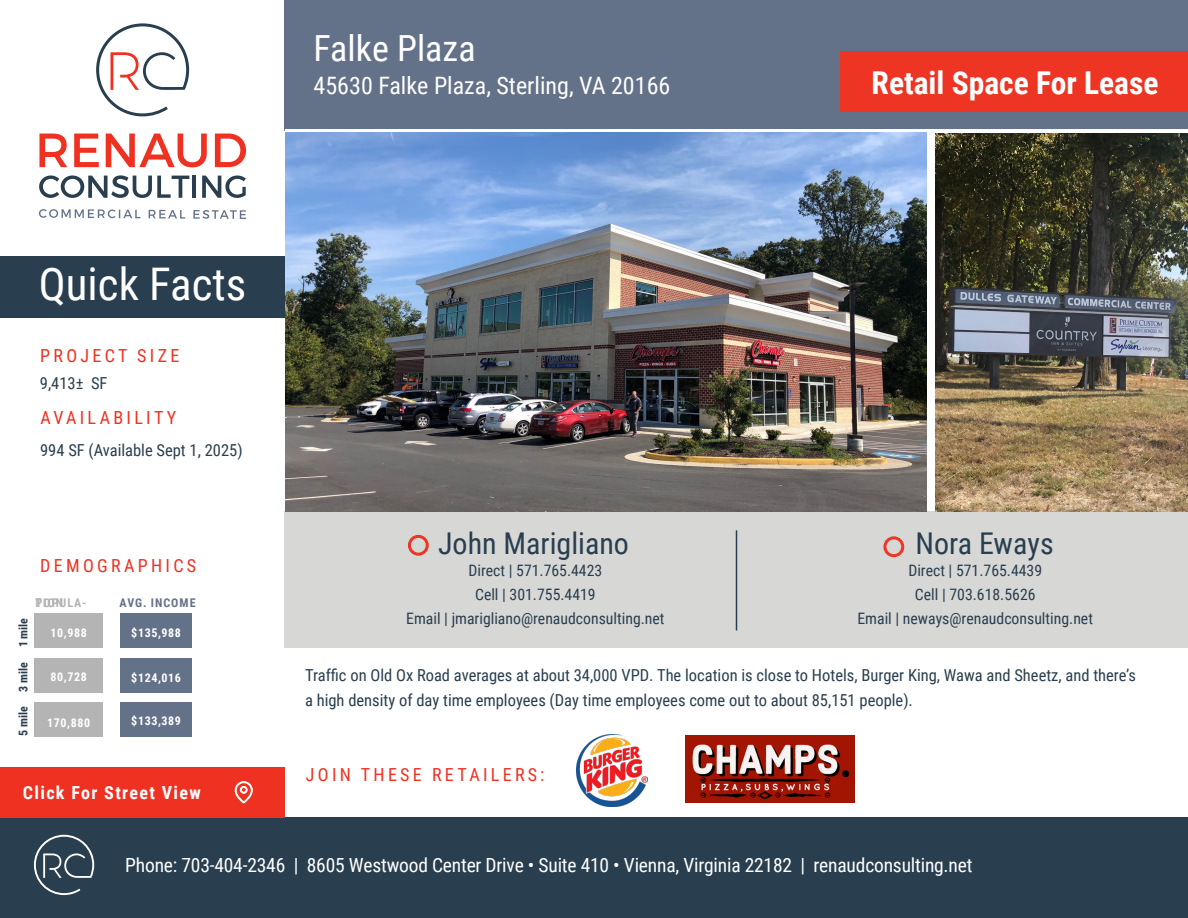
<style>
.page{position:relative;width:1188px;height:918px;background:#fff}
.page>*{position:absolute;margin:0;border:0;box-sizing:border-box;transform-origin:0 0}
.t1{font:45px "Roboto Condensed";color:#fff}
.t2{font:36px "Roboto Condensed";color:#fff}
.t3{font:700 31.5px "Roboto Condensed";color:#fff}
.t4{font:30px "Roboto Condensed";color:#293e4f}
.t5{font:24px "Roboto Condensed";color:#fff}
.t6{font:19.5px "Roboto Condensed";letter-spacing:-.01em;color:#fff}
.t7{font:18px "Roboto Condensed";letter-spacing:.185em;color:#ef3122}
.t8{font:700 18px "Roboto Condensed";letter-spacing:.075em;color:#fff}
.t9{font:16.5px/25.5px "Roboto Condensed";color:#293e4f}
.t10{font:15.75px "Roboto Condensed";color:#293e4f}
.t11{font:700 12px "Roboto Condensed";letter-spacing:.05em;color:#fff}
.t12{font:700 12px "Roboto Condensed";color:#293e4f}
.t13{font:700 12px "Roboto Condensed";letter-spacing:.085em;color:#b4b4b5}
.t14{font:700 12px "Roboto Condensed";letter-spacing:.085em;color:#647289}
</style>
<div class="page">
<svg style="left:39px;top:209px;width:101px;height:9px"></svg>
<svg style="left:149px;top:210px;width:36px;height:9px"></svg>
<svg style="left:193px;top:210px;width:53px;height:9px"></svg>
<svg style="left:39px;top:175px;width:150px;height:23px"></svg>
<hr style="left:193px;top:176px;width:3px;height:22px;background:#293e4f">
<svg style="left:202px;top:175px;width:44px;height:23px"></svg>
<svg style="left:96px;top:23px;width:93px;height:93px"></svg>
<svg style="left:39px;top:134px;width:28px;height:33px"></svg>
<svg style="left:74px;top:134px;width:25px;height:33px"></svg>
<svg style="left:106px;top:134px;width:101px;height:33px"></svg>
<svg style="left:215px;top:134px;width:31px;height:33px"></svg>
<div style="left:285px;top:0;width:903px;height:131px;background:#647289"></div>
<div style="left:0;top:256px;width:285px;height:62px;background:#293e4f"></div>
<div style="left:0;top:818px;width:1188px;height:100px;background:#293e4f"></div>
<svg style="left:34px;top:835px;width:60px;height:60px"></svg>
<div style="left:285px;top:511px;width:903px;height:137px;background:#d7d7d5"></div>
<div style="left:35px;top:613px;width:68px;height:35px;background:#b4b4b5"></div>
<div style="left:120px;top:613px;width:72px;height:35px;background:#647289"></div>
<div style="left:35px;top:658px;width:68px;height:34px;background:#b4b4b5"></div>
<div style="left:120px;top:658px;width:72px;height:34px;background:#647289"></div>
<div style="left:35px;top:702px;width:68px;height:35px;background:#b4b4b5"></div>
<div style="left:120px;top:702px;width:72px;height:35px;background:#647289"></div>
<div style="left:408px;top:535px;width:21px;height:21px;border:3px solid #ef3524;border-radius:50%"></div>
<div style="left:883px;top:536px;width:21px;height:21px;border:3px solid #ef3524;border-radius:50%"></div>
<div style="left:0;top:768px;width:285px;height:50px;background:#ef3122"></div>
<svg style="left:235px;top:781px;width:18px;height:22px"></svg>
<hr style="left:736px;top:530px;width:1px;height:101px;background:#293e4f">
<hr style="left:285px;top:129px;width:903px;height:3px;background:#fff">
<div style="left:840px;top:52px;width:348px;height:60px;background:#ee3524"></div>
<img style="left:577px;top:735px;width:71px;height:71px">
<img style="left:285px;top:132px;width:641px;height:379px">
<img style="left:935px;top:134px;width:253px;height:377px">
<img style="left:686px;top:736px;width:168px;height:66px">
<p class="t2" style="left:314px;top:23px;width:163px">Falke Plaza</p>
<p class="t5" style="left:314px;top:68px;width:358px">45630 Falke Plaza, Sterling, VA 20166</p>
<p class="t3" style="left:872px;top:61px;width:288px">Retail Space For Lease</p>
<p class="t1" style="left:39px;top:253px;width:209px">Quick Facts</p>
<p class="t7" style="left:40px;top:343px;width:141px">PROJECT SIZE</p>
<p class="t9" style="left:40px;top:370px;width:69px">9,413± SF</p>
<p class="t7" style="left:40px;top:405px;width:137px">AVAILABILITY</p>
<p class="t9" style="left:40px;top:437px;width:204px">994 SF (Available Sept 1, 2025)</p>
<p class="t7" style="left:40px;top:553px;width:157px">DEMOGRAPHICS</p>
<p class="t12" style="left:15px;top:647px;width:31px;rotate:-90deg">1 mile</p>
<p class="t12" style="left:15px;top:692px;width:31px;rotate:-90deg">3 mile</p>
<p class="t12" style="left:15px;top:736px;width:31px;rotate:-90deg">5 mile</p>
<p class="t13" style="left:36px;top:594px;width:29px">TION</p>
<p class="t14" style="left:120px;top:594px;width:77px">AVG. INCOME</p>
<p class="t13" style="left:36px;top:594px;width:53px">POPULA-</p>
<p class="t11" style="left:50px;top:625px;width:38px">10,988</p>
<p class="t11" style="left:50px;top:669px;width:38px">80,728</p>
<p class="t11" style="left:47px;top:714px;width:44px">170,880</p>
<p class="t11" style="left:131px;top:625px;width:51px">$135,988</p>
<p class="t11" style="left:131px;top:669px;width:51px">$124,016</p>
<p class="t11" style="left:131px;top:713px;width:51px">$133,389</p>
<p class="t8" style="left:23px;top:780px;width:179px">Click For Street View</p>
<p class="t4" style="left:438px;top:522px;width:192px">John Marigliano</p>
<p class="t4" style="left:916px;top:522px;width:140px">Nora Eways</p>
<p class="t10" style="left:468px;top:559px;width:135px">Direct | 571.765.4423</p>
<p class="t10" style="left:475px;top:583px;width:122px">Cell | 301.755.4419</p>
<p class="t10" style="left:406px;top:607px;width:260px">Email | jmarigliano@renaudconsulting.net</p>
<p class="t10" style="left:908px;top:559px;width:135px">Direct | 571.765.4439</p>
<p class="t10" style="left:915px;top:583px;width:122px">Cell | 703.618.5626</p>
<p class="t10" style="left:857px;top:607px;width:237px">Email | neways@renaudconsulting.net</p>
<p class="t9" style="left:305px;top:662px;width:832px">Traffic on Old Ox Road averages at about 34,000 VPD. The location is close to Hotels, Burger King, Wawa and Sheetz, and there’s a high density of day time employees (Day time employees come out to about 85,151 people).</p>
<p class="t7" style="left:306px;top:762px;width:240px">JOIN THESE RETAILERS:</p>
<p class="t6" style="left:125px;top:852px;width:849px">Phone: 703-404-2346 | 8605 Westwood Center Drive • Suite 410 • Vienna, Virginia 22182 | renaudconsulting.net</p>
</div>
